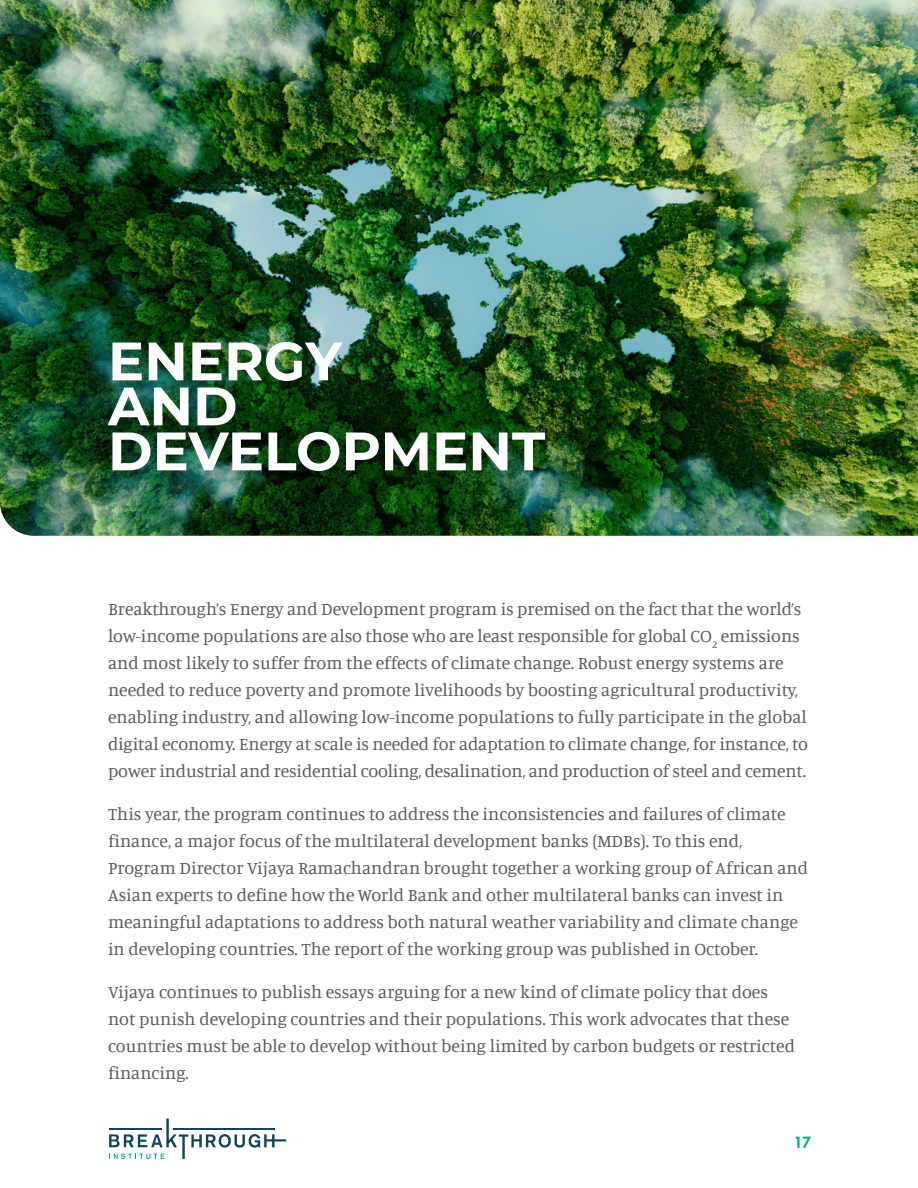
<style>
.page{position:relative;width:918px;height:1188px;background:#fff}
.page>*{position:absolute;margin:0;border:0;box-sizing:border-box;transform-origin:0 0}
.BTI_Report_Body{font:700 54px/45px "Montserrat";color:#fff}
.BTI_Report_Body-2{font:18px/27px "Manuale";color:#5a5a5a}
.t1{font:800 15px "Futura Std";color:#00a88f}
</style>
<div class="page">
<svg style="left:109px;top:1119px;width:177px;height:40px"></svg>
<img style="left:0;top:0;width:918px;height:536px">
<p class="BTI_Report_Body" style="left:108px;top:336px;width:235px">ENERGY<br>AND</p>
<p class="BTI_Report_Body" style="left:108px;top:426px;width:439px">DEVELOPMENT</p>
<p class="BTI_Report_Body-2" style="left:108px;top:594px;width:702px">Breakthrough’s Energy and Development program is premised on the fact that the world’s low-income populations are also those who are least responsible for global CO<sub>2</sub> emissions and most likely to suffer from the effects of climate change. Robust energy systems are needed to reduce poverty and promote livelihoods by boosting agricultural productivity, enabling industry, and allowing low-income populations to fully participate in the global digital economy. Energy at scale is needed for adaptation to climate change, for instance, to power industrial and residential cooling, desalination, and production of steel and cement.</p>
<p class="BTI_Report_Body-2" style="left:108px;top:800px;width:702px">This year, the program continues to address the inconsistencies and failures of climate finance, a major focus of the multilateral development banks (MDBs). To this end, Program Director Vijaya Ramachandran brought together a working group of African and Asian experts to define how the World Bank and other multilateral banks can invest in meaningful adaptations to address both natural weather variability and climate change in developing countries. The report of the working group was published in October.</p>
<p class="BTI_Report_Body-2" style="left:108px;top:978px;width:689px">Vijaya continues to publish essays arguing for a new kind of climate policy that does not punish developing countries and their populations. This work advocates that these countries must be able to develop without being limited by carbon budgets or restricted financing.</p>
<p class="t1" style="left:794px;top:1132px;width:19px">17</p>
</div>
